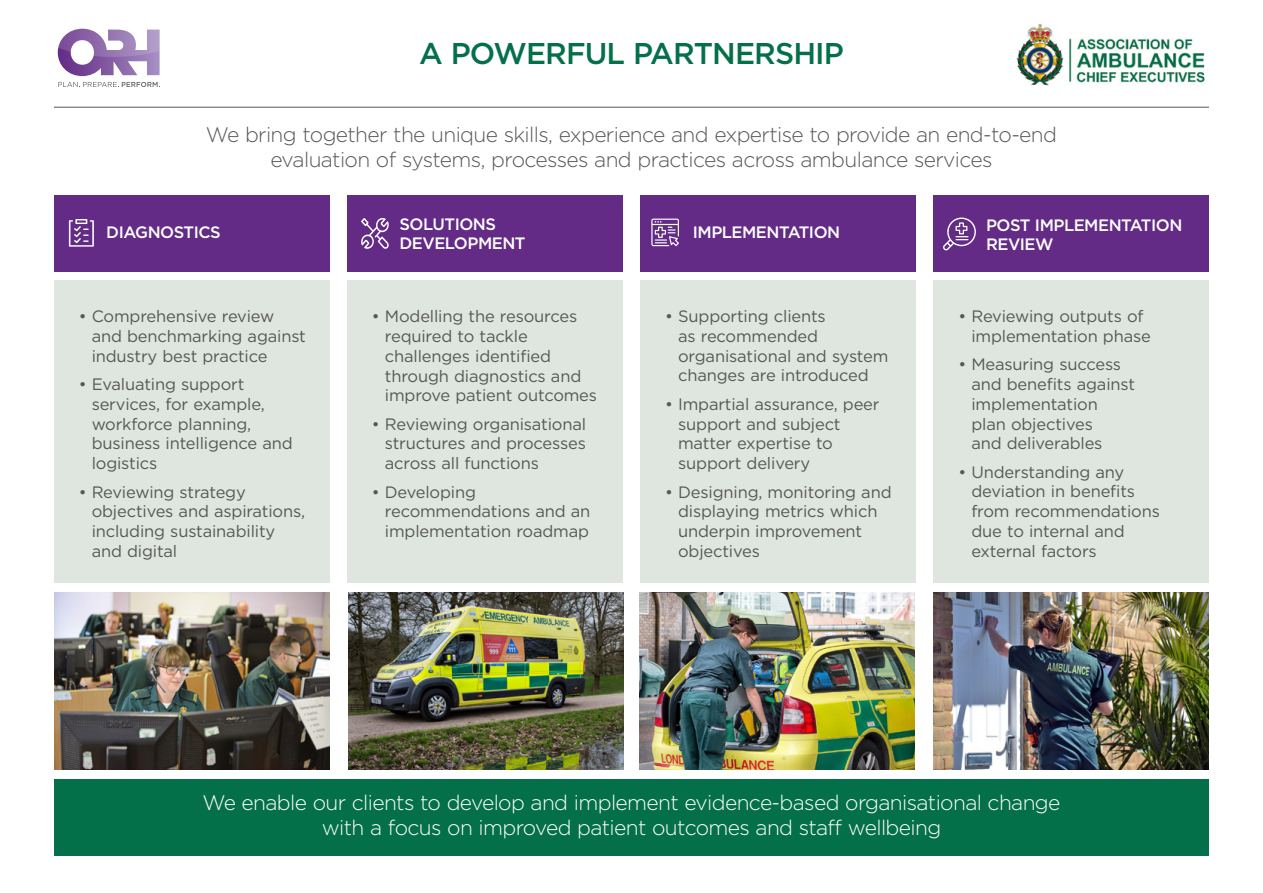
<style>
.page{position:relative;width:1263px;height:893px;background:#fff}
.page>*{position:absolute;margin:0;border:0;box-sizing:border-box;transform-origin:0 0}
.t1{font:500 30px "Gotham";letter-spacing:-.03em;color:#04704a}
.t2{font:300 21px/25.2px "Gotham";letter-spacing:-.03em;color:#575756;text-align:center}
.t3{font:300 21px/25.2px "Gotham";letter-spacing:-.03em;color:#fff;text-align:center}
.t4{font:16.5px/19.8px "Gotham";letter-spacing:-.01em;color:#575756}
.t5{font:500 16.5px/19.8px "Gotham";letter-spacing:-.03em;color:#fff}
</style>
<div class="page">
<hr style="left:54px;top:107px;width:1155px;height:1px;background:#575756">
<div style="left:54px;top:196px;width:275px;height:76px;background:#632b86"></div>
<div style="left:54px;top:779px;width:1155px;height:76px;background:#04704a"></div>
<div style="left:54px;top:280px;width:275px;height:303px;background:#dfe6e0"></div>
<img style="left:54px;top:592px;width:275px;height:178px">
<img style="left:639px;top:592px;width:275px;height:178px">
<img style="left:348px;top:592px;width:275px;height:178px">
<img style="left:933px;top:592px;width:276px;height:178px">
<div style="left:347px;top:280px;width:275px;height:303px;background:#dfe6e0"></div>
<div style="left:640px;top:280px;width:276px;height:303px;background:#dfe6e0"></div>
<div style="left:934px;top:280px;width:275px;height:303px;background:#dfe6e0"></div>
<div style="left:347px;top:196px;width:275px;height:76px;background:#632b86"></div>
<div style="left:640px;top:196px;width:276px;height:76px;background:#632b86"></div>
<div style="left:933px;top:196px;width:275px;height:76px;background:#632b86"></div>
<svg style="left:69px;top:219px;width:25px;height:28px"></svg>
<svg style="left:361px;top:218px;width:28px;height:31px"></svg>
<svg style="left:651px;top:219px;width:28px;height:27px"></svg>
<svg style="left:943px;top:218px;width:33px;height:32px"></svg>
<svg style="left:58px;top:82px;width:102px;height:5px"></svg>
<svg style="left:58px;top:29px;width:102px;height:47px"></svg>
<img style="left:1016px;top:24px;width:189px;height:62px">
<h1 class="t1" style="left:419px;top:33px;width:426px">A POWERFUL PARTNERSHIP</h1>
<p class="t2" style="left:206px;top:121px;width:853px">We bring together the unique skills, experience and expertise to provide an end-to-end evaluation of systems, processes and practices across ambulance services</p>
<p class="t5" style="left:106px;top:222px;width:116px">DIAGNOSTICS</p>
<p class="t4" style="left:92px;top:306px;width:216px;text-indent:-13px">• Comprehensive review and benchmarking against industry best practice</p>
<p class="t4" style="left:92px;top:374px;width:203px;text-indent:-13px">• Evaluating support services, for example, workforce planning, business intelligence and logistics</p>
<p class="t4" style="left:92px;top:481px;width:215px;text-indent:-13px">• Reviewing strategy objectives and aspirations, including sustainability and digital</p>
<p class="t5" style="left:400px;top:214px;width:128px">SOLUTIONS<br>DEVELOPMENT</p>
<p class="t5" style="left:986px;top:215px;width:198px">POST IMPLEMENTATION<br>REVIEW</p>
<p class="t5" style="left:693px;top:222px;width:149px">IMPLEMENTATION</p>
<p class="t4" style="left:385px;top:306px;width:214px;text-indent:-13px">• Modelling the resources required to tackle challenges identified through diagnostics and improve patient outcomes</p>
<p class="t4" style="left:385px;top:413px;width:203px;text-align:justify;text-indent:-13px">• Reviewing organisational structures and processes across all functions</p>
<p class="t4" style="left:385px;top:481px;width:207px;text-indent:-13px">• Developing recommendations and an implementation roadmap</p>
<p class="t4" style="left:678px;top:306px;width:212px;text-indent:-13px">• Supporting clients<br>as recommended organisational and system changes are introduced</p>
<p class="t4" style="left:678px;top:394px;width:203px;text-indent:-13px">• Impartial assurance, peer support and subject matter expertise to support delivery</p>
<p class="t4" style="left:678px;top:481px;width:215px;text-indent:-13px">• Designing, monitoring and displaying metrics which underpin improvement objectives</p>
<p class="t4" style="left:971px;top:306px;width:181px;text-indent:-13px">• Reviewing outputs of implementation phase</p>
<p class="t4" style="left:971px;top:354px;width:165px;text-indent:-13px">• Measuring success and benefits against implementation plan objectives<br>and deliverables</p>
<p class="t4" style="left:971px;top:462px;width:190px;text-indent:-13px">• Understanding any deviation in benefits from recommendations due to internal and external factors</p>
<p class="t3" style="left:203px;top:789px;width:859px">We enable our clients to develop and implement evidence-based organisational change with a focus on improved patient outcomes and staff wellbeing</p>
</div>
